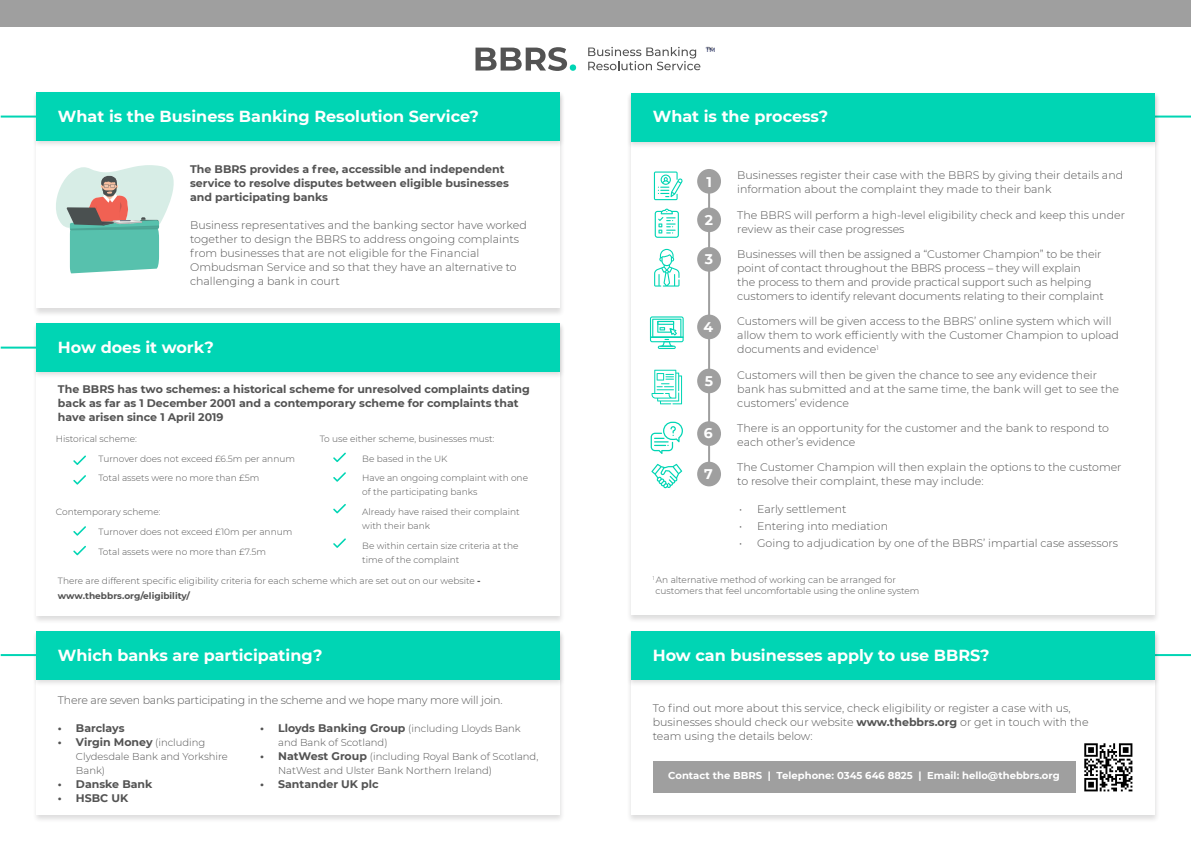
<style>
.page{position:relative;width:1191px;height:842px;background:#fff}
.page>*{position:absolute;margin:0;border:0;box-sizing:border-box;transform-origin:0 0}
.t1{font:700 16px "Montserrat";color:#fff}
.t2{font:700 14px "Montserrat";color:#fff}
.t3{font:300 11px/14px "Montserrat";color:#535353}
.t4{font:700 11px/14px "Montserrat";color:#535353}
.t5{font:300 11px "Montserrat";letter-spacing:-.02em;color:#535353}
.t6{font:300 10px/14px "Montserrat";color:#535353}
.t7{font:700 10px "Montserrat";color:#fff}
.t8{font:300 9px/14px "Montserrat";color:#535353}
.t9{font:500 6.2px "Montserrat";color:#1c2558}
.s1{font-weight:700}
.s2{font-weight:300;font-size:10px}
.s3{font-weight:700;font-size:11px}
</style>
<div class="page">
<hr style="left:1149px;top:116px;width:42px;height:2px;background:#00d5b4">
<hr style="left:1149px;top:654px;width:42px;height:2px;background:#00d5b4">
<div style="left:32px;top:323px;width:533px;height:301px;background:#231f20;opacity:.15"></div>
<div style="left:37px;top:323px;width:523px;height:292px;background:#fff"></div>
<div style="left:32px;top:92px;width:533px;height:225px;background:#231f20;opacity:.15"></div>
<div style="left:37px;top:92px;width:523px;height:216px;background:#fff"></div>
<div style="left:32px;top:630px;width:533px;height:193px;background:#231f20;opacity:.15"></div>
<div style="left:37px;top:631px;width:523px;height:184px;background:#fff"></div>
<div style="left:32px;top:90px;width:533px;height:58px;background:#231f20;opacity:.15"></div>
<div style="left:37px;top:92px;width:523px;height:49px;background:#00d5b4"></div>
<div style="left:32px;top:321px;width:533px;height:58px;background:#231f20;opacity:.15"></div>
<div style="left:37px;top:323px;width:523px;height:49px;background:#00d5b4"></div>
<div style="left:32px;top:629px;width:533px;height:58px;background:#231f20;opacity:.15"></div>
<div style="left:37px;top:631px;width:523px;height:48px;background:#00d5b4"></div>
<svg style="left:475px;top:47px;width:101px;height:24px"></svg>
<svg style="left:588px;top:47px;width:112px;height:23px"></svg>
<svg style="left:56px;top:165px;width:118px;height:108px"></svg>
<svg style="left:333px;top:453px;width:13px;height:9px"></svg>
<svg style="left:333px;top:472px;width:13px;height:10px"></svg>
<svg style="left:333px;top:504px;width:13px;height:9px"></svg>
<svg style="left:333px;top:538px;width:13px;height:10px"></svg>
<hr style="left:1px;top:116px;width:36px;height:2px;background:#00d5b4">
<hr style="left:1px;top:347px;width:36px;height:2px;background:#00d5b4">
<hr style="left:1px;top:654px;width:36px;height:2px;background:#00d5b4">
<div style="left:1px;top:0;width:1190px;height:27px;background:#9f9f9f"></div>
<div style="left:626px;top:92px;width:533px;height:532px;background:#231f20;opacity:.15"></div>
<div style="left:631px;top:92px;width:524px;height:523px;background:#fff"></div>
<hr style="left:708px;top:171px;width:2px;height:313px;background:#9f9f9f">
<div style="left:626px;top:630px;width:533px;height:193px;background:#231f20;opacity:.15"></div>
<div style="left:631px;top:631px;width:524px;height:184px;background:#fff"></div>
<div style="left:626px;top:629px;width:533px;height:58px;background:#231f20;opacity:.15"></div>
<div style="left:631px;top:631px;width:524px;height:48px;background:#00d5b4"></div>
<div style="left:626px;top:91px;width:533px;height:58px;background:#231f20;opacity:.15"></div>
<div style="left:631px;top:93px;width:524px;height:49px;background:#00d5b4"></div>
<div style="left:697px;top:169px;width:24px;height:25px;background:#9f9f9f;border-radius:50%"></div>
<div style="left:697px;top:207px;width:24px;height:25px;background:#9f9f9f;border-radius:50%"></div>
<div style="left:697px;top:247px;width:24px;height:25px;background:#9f9f9f;border-radius:50%"></div>
<div style="left:697px;top:315px;width:24px;height:24px;background:#9f9f9f;border-radius:50%"></div>
<div style="left:697px;top:369px;width:24px;height:24px;background:#9f9f9f;border-radius:50%"></div>
<div style="left:697px;top:421px;width:24px;height:25px;background:#9f9f9f;border-radius:50%"></div>
<div style="left:697px;top:462px;width:24px;height:24px;background:#9f9f9f;border-radius:50%"></div>
<div style="left:653px;top:761px;width:422px;height:31px;background:#9f9f9f"></div>
<svg style="left:651px;top:464px;width:31px;height:24px"></svg>
<svg style="left:651px;top:370px;width:31px;height:34px"></svg>
<svg style="left:650px;top:316px;width:33px;height:33px"></svg>
<svg style="left:654px;top:249px;width:25px;height:38px"></svg>
<svg style="left:650px;top:422px;width:33px;height:32px"></svg>
<svg style="left:654px;top:171px;width:29px;height:29px"></svg>
<svg style="left:654px;top:209px;width:25px;height:29px"></svg>
<svg style="left:73px;top:455px;width:13px;height:10px"></svg>
<svg style="left:73px;top:475px;width:13px;height:10px"></svg>
<svg style="left:73px;top:526px;width:13px;height:10px"></svg>
<svg style="left:73px;top:546px;width:13px;height:9px"></svg>
<img style="left:1084px;top:743px;width:49px;height:49px">
<p class="t1" style="left:58px;top:105px;width:422px">What is the Business Banking Resolution Service?</p>
<p class="t4" style="left:190px;top:161px;width:320px">The BBRS provides a free, accessible and independent service to resolve disputes between eligible businesses and participating banks</p>
<p class="t3" style="left:190px;top:217px;width:338px">Business representatives and the banking sector have worked together to design the BBRS to address ongoing complaints from businesses that are not eligible for the Financial Ombudsman Service and so that they have an alternative to challenging a bank in court</p>
<p class="t1" style="left:58px;top:336px;width:157px">How does it work?</p>
<p class="t4" style="left:58px;top:381px;width:473px">The BBRS has two schemes: a historical scheme for unresolved complaints dating back as far as 1 December 2001 and a contemporary scheme for complaints that have arisen since 1 April 2019</p>
<p class="t8" style="left:56px;top:431px;width:83px">Historical scheme:</p>
<p class="t8" style="left:98px;top:451px;width:198px">Turnover does not exceed £6.5m per annum</p>
<p class="t8" style="left:98px;top:471px;width:162px">Total assets were no more than £5m</p>
<p class="t8" style="left:56px;top:505px;width:106px">Contemporary scheme:</p>
<p class="t8" style="left:98px;top:525px;width:195px">Turnover does not exceed £10m per annum</p>
<p class="t8" style="left:98px;top:544px;width:169px">Total assets were no more than £7.5m</p>
<p class="t8" style="left:320px;top:431px;width:176px">To use either scheme, businesses must:</p>
<p class="t8" style="left:362px;top:451px;width:87px">Be based in the UK</p>
<p class="t8" style="left:362px;top:471px;width:167px">Have an ongoing complaint with one of the participating banks</p>
<p class="t8" style="left:362px;top:504px;width:159px">Already have raised their complaint with their bank</p>
<p class="t8" style="left:362px;top:538px;width:158px">Be within certain size criteria at the time of the complaint</p>
<p class="t8" style="left:58px;top:573px;width:424px;line-height:15px">There are different specific eligibility criteria for each scheme which are set out on our website <span class="s1">- www.thebbrs.org/eligibility/</span></p>
<p class="t1" style="left:58px;top:643px;width:266px">Which banks are participating?</p>
<p class="t5" style="left:58px;top:692px;width:446px">There are seven banks participating in the scheme and we hope many more will join.</p>
<p class="t4" style="left:58px;top:721px;width:68px">• Barclays</p>
<p class="t4" style="left:58px;top:735px;width:149px">• Virgin Money <span class="s2">(including</span></p>
<p class="t6" style="left:76px;top:749px;width:153px">Clydesdale Bank and Yorkshire<br>Bank)</p>
<p class="t4" style="left:58px;top:777px;width:96px">• Danske Bank</p>
<p class="t4" style="left:58px;top:791px;width:72px">• HSBC UK</p>
<p class="t6" style="left:278px;top:721px;width:244px;text-indent:-18px"><span class="s3">• Lloyds Banking Group</span> (including Lloyds Bank and Bank of Scotland)</p>
<p class="t6" style="left:278px;top:749px;width:262px;text-indent:-18px"><span class="s3">• NatWest Group</span> (including Royal Bank of Scotland,<br>NatWest and Ulster Bank Northern Ireland)</p>
<p class="t4" style="left:260px;top:777px;width:120px">• Santander UK plc</p>
<p class="t9" style="left:706px;top:45px;width:11px">TM<sup>TM</sup></p>
<p class="t1" style="left:653px;top:105px;width:177px">What is the process?</p>
<p class="t2" style="left:706px;top:172px;width:7px">1</p>
<p class="t2" style="left:705px;top:210px;width:10px">2</p>
<p class="t2" style="left:705px;top:249px;width:10px">3</p>
<p class="t2" style="left:703px;top:317px;width:11px">4</p>
<p class="t2" style="left:705px;top:371px;width:10px">5</p>
<p class="t2" style="left:704px;top:423px;width:10px">6</p>
<p class="t2" style="left:704px;top:464px;width:10px">7</p>
<p class="t3" style="left:737px;top:168px;width:387px">Businesses register their case with the BBRS by giving their details and information about the complaint they made to their bank</p>
<p class="t3" style="left:737px;top:207px;width:389px">The BBRS will perform a high-level eligibility check and keep this under review as their case progresses</p>
<p class="t3" style="left:737px;top:247px;width:368px">Businesses will then be assigned a “Customer Champion” to be their point of contact throughout the BBRS process – they will explain<br>the process to them and provide practical support such as helping customers to identify relevant documents relating to their complaint</p>
<p class="t3" style="left:737px;top:314px;width:383px">Customers will be given access to the BBRS’ online system which will allow them to work efficiently with the Customer Champion to upload documents and evidence<sup>1</sup></p>
<p class="t3" style="left:737px;top:367px;width:383px">Customers will then be given the chance to see any evidence their bank has submitted and at the same time, the bank will get to see the customers’ evidence</p>
<p class="t3" style="left:737px;top:421px;width:373px">There is an opportunity for the customer and the bank to respond to each other’s evidence</p>
<p class="t3" style="left:737px;top:460px;width:386px">The Customer Champion will then explain the options to the customer to resolve their complaint, these may include:</p>
<p class="t3" style="left:739px;top:502px;width:109px">• Early settlement</p>
<p class="t3" style="left:739px;top:519px;width:150px">• Entering into mediation</p>
<p class="t3" style="left:739px;top:536px;width:380px">• Going to adjudication by one of the BBRS’ impartial case assessors</p>
<p class="t8" style="left:655px;top:574px;width:265px;line-height:10.8px;text-indent:-3px"><sup>1</sup> An alternative method of working can be arranged for customers that feel uncomfortable using the online system</p>
<p class="t1" style="left:653px;top:644px;width:338px">How can businesses apply to use BBRS?</p>
<p class="t3" style="left:653px;top:700px;width:437px">To find out more about this service, check eligibility or register a case with us, businesses should check our website <span class="s1">www.thebbrs.org</span> or get in touch with the team using the details below:</p>
<p class="t7" style="left:668px;top:768px;width:393px">Contact the BBRS | Telephone: 0345 646 8825 | Email: hello@thebbrs.org</p>
</div>
